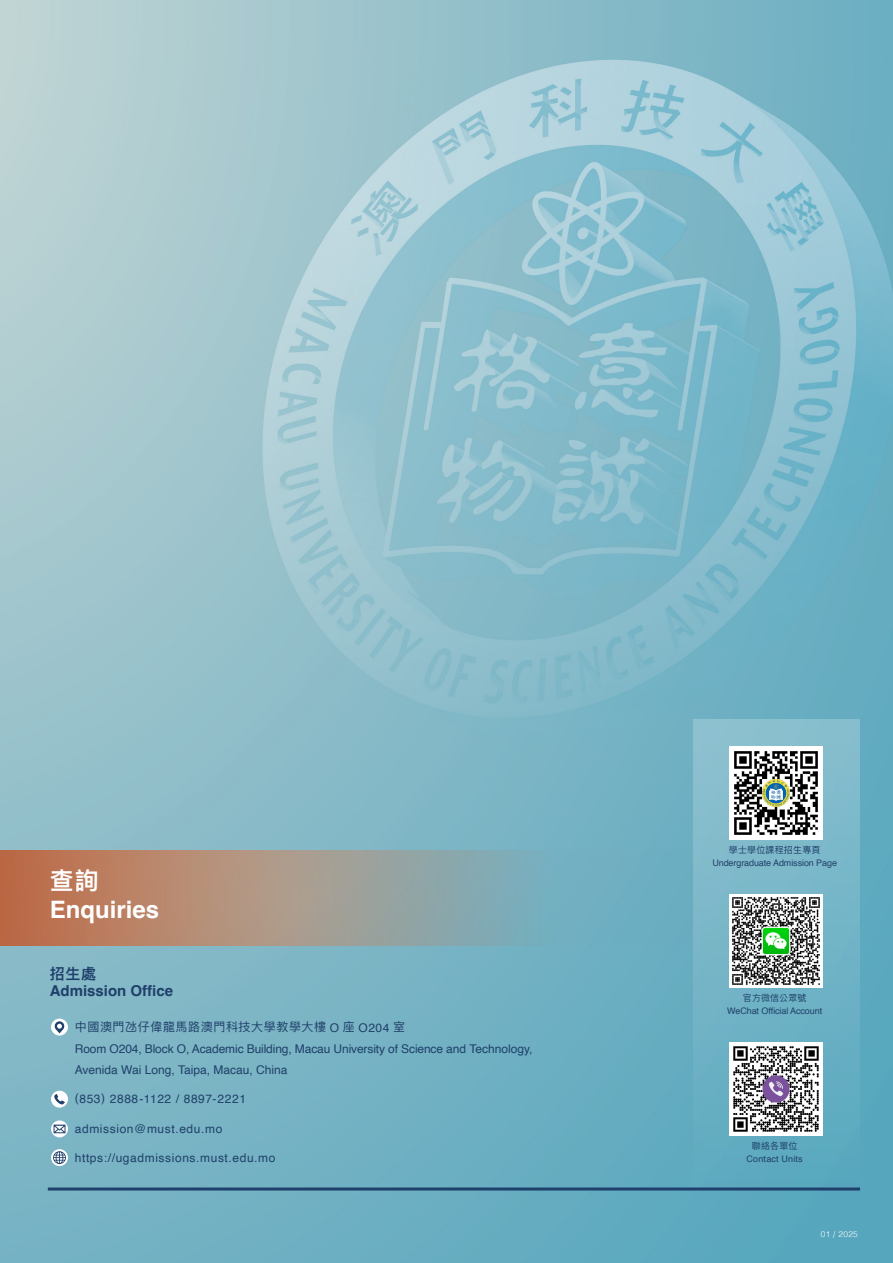
<style>
.page{position:relative;width:893px;height:1263px;background:#fff}
.page>*{position:absolute;margin:0;border:0;box-sizing:border-box;transform-origin:0 0}
.t1{font:700 24px "Helvetica";color:#fff}
.t2{font:600 24px "Ping Fang HK";color:#fff}
.t3{font:700 15px "Helvetica";color:#1f406a}
.t4{font:600 15px "Ping Fang HK";color:#1f406a}
.t5{font:12px/21px "Helvetica";color:#1f406a}
.t6{font:12px "Helvetica";letter-spacing:.05em;color:#1f406a}
.t7{font:12px "Ping Fang HK";letter-spacing:.05em;color:#1f406a}
.t8{font:9px "Helvetica";letter-spacing:-.01em;color:#1f406a}
.t9{font:9px "Ping Fang HK";letter-spacing:.02em;color:#1f406a}
.t10{font:9px "Helvetica";letter-spacing:.02em;color:#1f406a}
.t11{font:300 8.25px "Helvetica";letter-spacing:.04em;color:#fff}
.s1{font-family:"Helvetica"}
</style>
<div class="page">
<img style="left:0;top:0;width:893px;height:1263px">
<div style="left:694px;top:719px;width:166px;height:544px;background:linear-gradient(to bottom,#8bc0cf,#54a5bc)"></div>
<img style="left:730px;top:747px;width:93px;height:93px">
<img style="left:730px;top:1043px;width:93px;height:93px">
<img style="left:730px;top:895px;width:93px;height:93px">
<hr style="left:48px;top:1187px;width:812px;height:3px;background:#1f406a">
<svg style="left:51px;top:1120px;width:17px;height:17px"></svg>
<svg style="left:54px;top:1124px;width:12px;height:9px"></svg>
<div style="left:51px;top:1149px;width:17px;height:17px;background:#fff;border-radius:50%"></div>
<svg style="left:53px;top:1151px;width:13px;height:13px"></svg>
<svg style="left:51px;top:1091px;width:17px;height:17px"></svg>
<svg style="left:54px;top:1094px;width:11px;height:10px"></svg>
<svg style="left:51px;top:1018px;width:17px;height:17px"></svg>
<svg style="left:54px;top:1021px;width:10px;height:12px"></svg>
<svg style="left:0;top:850px;width:694px;height:96px;background:#999992"></svg>
<h1 class="t2" style="left:50px;top:865px;width:51px">查詢</h1>
<h1 class="t1" style="left:50px;top:894px;width:111px">Enquiries</h1>
<p class="t4" style="left:50px;top:964px;width:48px">招生處</p>
<p class="t3" style="left:50px;top:981px;width:125px">Admission Office</p>
<p class="t7" style="left:75px;top:1019px;width:332px">中國澳門氹仔偉龍馬路澳門科技大學教學大樓 <span class="s1">O</span> 座 <span class="s1">O204</span> 室</p>
<p class="t5" style="left:75px;top:1038px;width:459px">Room O204, Block O, Academic Building, Macau University of Science and Technology,<br>Avenida Wai Long, Taipa, Macau, China</p>
<p class="t6" style="left:75px;top:1089px;width:173px">(853) 2888-1122 / 8897-2221</p>
<p class="t6" style="left:75px;top:1119px;width:149px">admission@must.edu.mo</p>
<p class="t6" style="left:75px;top:1149px;width:202px">https://ugadmissions.must.edu.mo</p>
<p class="t9" style="left:729px;top:844px;width:93px">學士學位課程招生專頁</p>
<p class="t8" style="left:712px;top:855px;width:126px">Undergraduate Admission Page</p>
<p class="t9" style="left:743px;top:992px;width:65px">官方微信公眾號</p>
<p class="t8" style="left:727px;top:1003px;width:96px">WeChat Official Account</p>
<p class="t9" style="left:752px;top:1140px;width:47px">聯絡各單位</p>
<p class="t10" style="left:747px;top:1151px;width:58px">Contact Units</p>
<p class="t11" style="left:821px;top:1227px;width:39px">01 / 2025</p>
</div>
